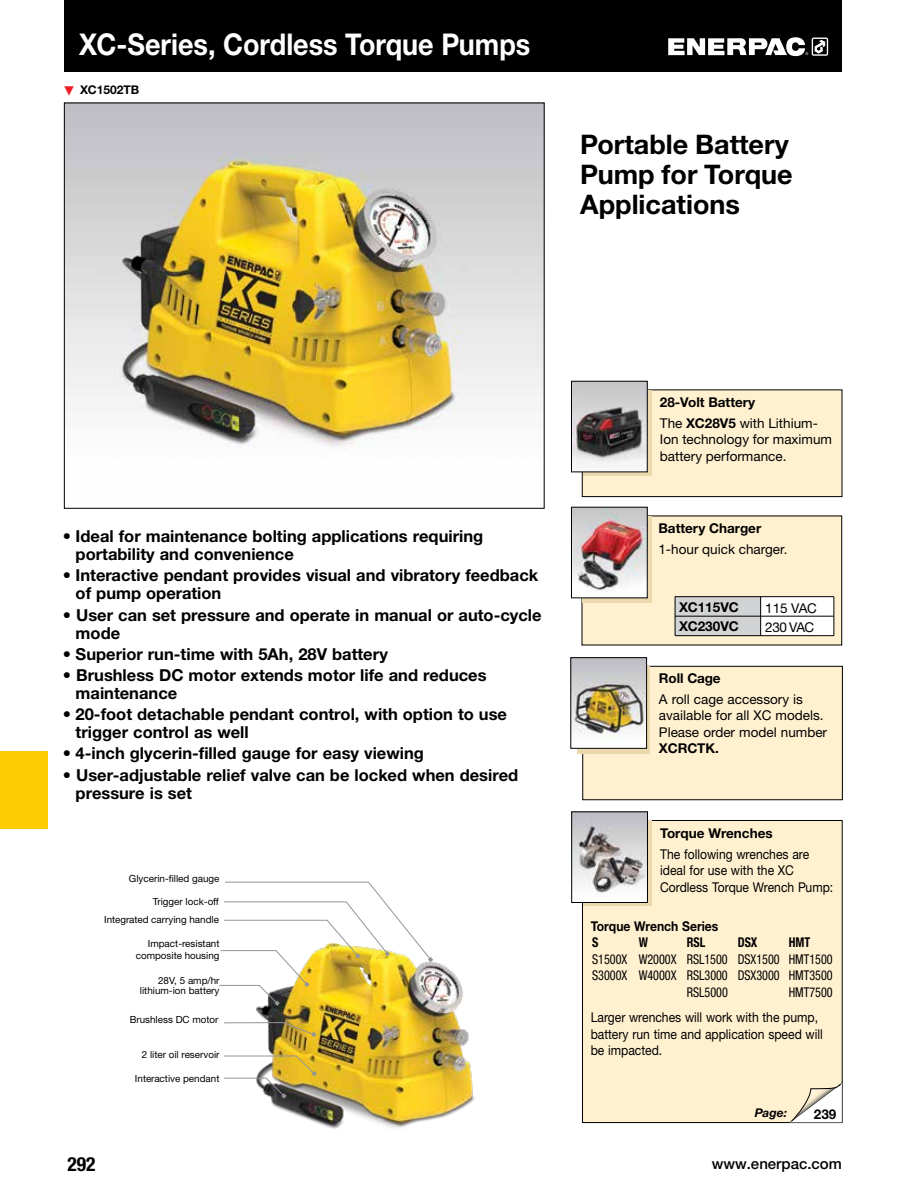
<style>
.page{position:relative;width:918px;height:1188px;background:#fff}
.page>*{position:absolute;margin:0;border:0;box-sizing:border-box;transform-origin:0 0}
.t1{font:700 30px "Helvetica Neue LTW1 G";color:#fff;scale:.9 1}
.t2{font:700 27px/30px "Helvetica Neue LTW1 G";color:#000}
.t3{font:700 condensed 19.5px "Helvetica Neue LTW1 G";color:#000}
.t4{font:700 16.5px/18px "Helvetica Neue LTW1 G";color:#000}
.t5{font:500 15px "Helvetica Neue LTW1 G";color:#000}
.t6{font:13.5px/16.5px "Helvetica Neue LTW1 G";color:#000;scale:.9 1}
.t7{font:13.5px/16.5px "Helvetica Neue LTW1 G";color:#000}
.t8{font:700 13.5px/19.5px "Helvetica Neue LTW1 G";color:#000}
.t9{font:condensed 13.5px "Helvetica Neue LTW1 G";color:#000;scale:.9 1}
.t10{font:700 13.5px "Helvetica Neue LTW1 G";color:#000;scale:.9 1}
.t11{font:13.5px/19.5px "Helvetica Neue LTW1 G";letter-spacing:-.035em;color:#000}
.t12{font:700 condensed 13.5px "Helvetica Neue LTW1 G";color:#000;scale:.9 1}
.t13{font:700 12px "Helvetica Neue LTW1 G";color:#000}
.t14{font:italic 700 12px "Helvetica Neue LTW1 G";color:#000}
.t15{font:9.9px/11.9px "Helvetica Neue LTW1 G";color:#000;text-align:right}
.s1{color:#ed1d24}
.s2{font-weight:400}
</style>
<div class="page">
<div style="left:0;top:751px;width:47px;height:77px;background:#ffcb05"></div>
<img style="left:66px;top:105px;width:477px;height:343px">
<div style="left:583px;top:666px;width:259px;height:134px;background:#fff1d0"></div>
<div style="left:582px;top:666px;width:261px;height:134px;border:1px solid #000"></div>
<svg style="left:577px;top:667px;width:73px;height:87px"></svg>
<img style="left:572px;top:659px;width:73px;height:88px">
<div style="left:570px;top:657px;width:77px;height:92px;border:1px solid #000"></div>
<div style="left:582px;top:390px;width:260px;height:107px;background:#fff1d0"></div>
<div style="left:582px;top:390px;width:260px;height:107px;border:1px solid #000"></div>
<div style="left:582px;top:516px;width:260px;height:129px;background:#fff1d0"></div>
<div style="left:583px;top:390px;width:69px;height:86px;background:#ebd9ad"></div>
<div style="left:582px;top:516px;width:70px;height:87px;background:#ebd9ad"></div>
<img style="left:573px;top:383px;width:73px;height:87px">
<div style="left:571px;top:381px;width:77px;height:91px;border:1px solid #000"></div>
<img style="left:573px;top:509px;width:73px;height:87px">
<div style="left:571px;top:507px;width:77px;height:91px;border:1px solid #000"></div>
<div style="left:675px;top:597px;width:86px;height:39px;background:#d1d3d4"></div>
<div style="left:761px;top:597px;width:73px;height:39px;background:#fff"></div>
<hr style="left:675px;top:596px;width:159px;height:1px;background:#000">
<hr style="left:675px;top:616px;width:159px;height:1px;background:#000">
<hr style="left:675px;top:635px;width:159px;height:1px;background:#000">
<hr style="left:675px;top:596px;width:1px;height:39px;background:#000">
<hr style="left:760px;top:597px;width:1px;height:39px;background:#000">
<hr style="left:834px;top:597px;width:1px;height:39px;background:#000">
<img style="left:256px;top:962px;width:220px;height:167px">
<svg style="left:224px;top:1022px;width:92px;height:15px"></svg>
<svg style="left:219px;top:881px;width:214px;height:125px"></svg>
<svg style="left:224px;top:1055px;width:93px;height:44px"></svg>
<div style="left:582px;top:820px;width:260px;height:303px;background:#fff1d0"></div>
<div style="left:582px;top:820px;width:261px;height:303px;border:1px solid #000"></div>
<div style="left:583px;top:821px;width:69px;height:85px;background:#ebd9ad"></div>
<img style="left:573px;top:813px;width:73px;height:88px">
<div style="left:571px;top:811px;width:77px;height:92px;border:1px solid #000"></div>
<svg style="left:787px;top:1079px;width:55px;height:45px"></svg>
<div style="left:64px;top:0;width:778px;height:72px;background:#000"></div>
<svg style="left:668px;top:37px;width:160px;height:19px"></svg>
<div style="left:89px;top:872px;width:135px;height:16px;background:#fff"></div>
<div style="left:140px;top:894px;width:84px;height:16px;background:#fff"></div>
<div style="left:101px;top:911px;width:123px;height:16px;background:#fff"></div>
<h1 class="t1" style="left:79px;top:26px;width:503px">XC-Series, Cordless Torque Pumps</h1>
<p class="t13" style="left:63px;top:83px;width:78px"><span class="s1">▼</span> XC1502TB</p>
<h2 class="t2" style="left:580px;top:129px;width:214px">Portable Battery<br>Pump for Torque<br>Applications</h2>
<p class="t4" style="left:76px;top:527px;width:409px;text-indent:-13px">• Ideal for maintenance bolting applications requiring portability and convenience</p>
<p class="t4" style="left:76px;top:566px;width:464px;text-indent:-13px">• Interactive pendant provides visual and vibratory feedback of pump operation</p>
<p class="t4" style="left:76px;top:606px;width:468px;text-indent:-13px">• User can set pressure and operate in manual or auto-cycle mode</p>
<p class="t4" style="left:63px;top:645px;width:327px">• Superior run-time with 5Ah, 28V battery</p>
<p class="t4" style="left:76px;top:666px;width:412px;text-indent:-13px">• Brushless DC motor extends motor life and reduces maintenance</p>
<p class="t4" style="left:76px;top:705px;width:433px;text-indent:-13px">• 20-foot detachable pendant control, with option to use trigger control as well</p>
<p class="t4" style="left:63px;top:744px;width:363px">• 4-inch glycerin-filled gauge for easy viewing</p>
<p class="t4" style="left:76px;top:766px;width:444px;text-indent:-13px">• User-adjustable relief valve can be locked when desired pressure is set</p>
<p class="t15" style="left:129px;top:873px;width:92px">Glycerin-filled gauge</p>
<p class="t15" style="left:153px;top:896px;width:68px">Trigger lock-off</p>
<p class="t15" style="left:104px;top:913px;width:116px">Integrated carrying handle</p>
<p class="t15" style="left:136px;top:938px;width:85px">Impact-resistant composite housing</p>
<p class="t15" style="left:140px;top:975px;width:81px;line-height:10.5px">28V, 5 amp/hr lithium-ion battery</p>
<p class="t15" style="left:130px;top:1014px;width:90px">Brushless DC motor</p>
<p class="t15" style="left:142px;top:1048px;width:79px">2 liter oil reservoir</p>
<p class="t15" style="left:135px;top:1072px;width:86px">Interactive pendant</p>
<p class="t8" style="left:660px;top:392px;width:160px;line-height:20.7px">28-Volt Battery<br><span class="s2">The</span> XC28V5 <span class="s2">with Lithium-</span></p>
<p class="t7" style="left:660px;top:431px;width:174px">Ion technology for maximum battery performance.</p>
<p class="t8" style="left:658px;top:519px;width:104px">Battery Charger</p>
<p class="t7" style="left:658px;top:541px;width:131px">1-hour quick charger.</p>
<p class="t8" style="left:679px;top:597px;width:61px">XC115VC<br>XC230VC</p>
<p class="t11" style="left:765px;top:598px;width:53px">115 VAC<br>230 VAC</p>
<p class="t8" style="left:659px;top:668px;width:63px">Roll Cage</p>
<p class="t7" style="left:659px;top:691px;width:170px">A roll cage accessory is available for all XC models.<br>Please order model number</p>
<p class="t8" style="left:659px;top:739px;width:61px">XCRCTK.</p>
<p class="t8" style="left:660px;top:823px;width:114px">Torque Wrenches</p>
<p class="t6" style="left:660px;top:846px;width:194px">The following wrenches are ideal for use with the XC<br>Cordless Torque Wrench Pump:</p>
<p class="t10" style="left:591px;top:918px;width:143px">Torque Wrench Series</p>
<p class="t12" style="left:592px;top:934px;width:9px">S</p>
<p class="t12" style="left:639px;top:934px;width:12px">W</p>
<p class="t12" style="left:687px;top:934px;width:22px">RSL</p>
<p class="t12" style="left:738px;top:934px;width:23px">DSX</p>
<p class="t12" style="left:789px;top:934px;width:25px">HMT</p>
<p class="t9" style="left:592px;top:951px;width:269px">S1500X W2000X RSL1500 DSX1500 HMT1500</p>
<p class="t9" style="left:592px;top:968px;width:269px">S3000X W4000X RSL3000 DSX3000 HMT3500</p>
<p class="t9" style="left:687px;top:984px;width:47px">RSL5000</p>
<p class="t9" style="left:789px;top:984px;width:50px">HMT7500</p>
<p class="t6" style="left:591px;top:1009px;width:259px">Larger wrenches will work with the pump, battery run time and application speed will be impacted.</p>
<p class="t14" style="left:755px;top:1105px;width:34px">Page:</p>
<p class="t8" style="left:814px;top:1104px;width:24px">239</p>
<p class="t3" style="left:68px;top:1153px;width:30px">292</p>
<p class="t5" style="left:712px;top:1154px;width:132px">www.enerpac.com</p>
</div>
